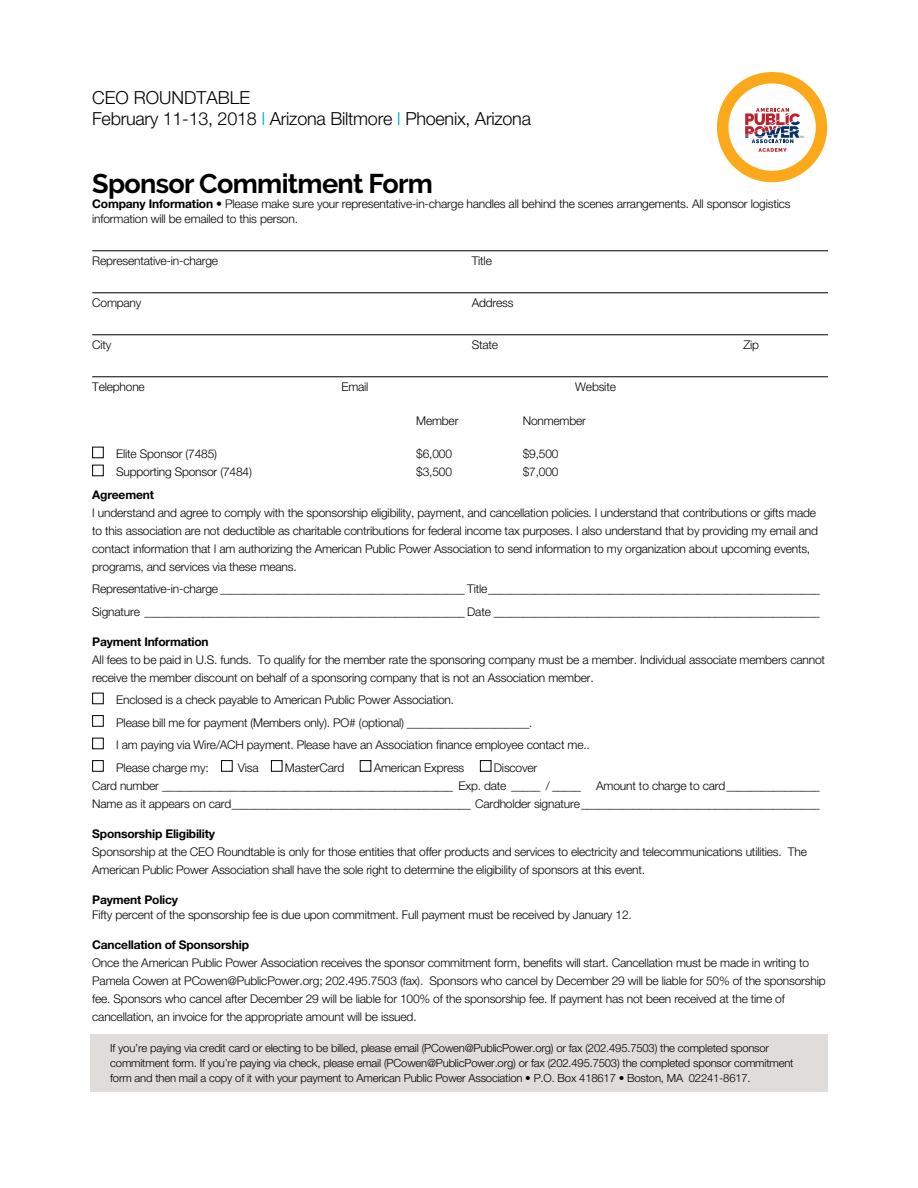
<style>
.page{position:relative;width:918px;height:1188px;background:#fff}
.page>*{position:absolute;margin:0;border:0;box-sizing:border-box;transform-origin:0 0}
.t1{font:700 27px "Raleway";letter-spacing:-.025em;color:#000}
.t2{font:300 18px/21px "Helvetica Neue";letter-spacing:-.015em;color:#000}
.t3{font:300 12px/18px "Helvetica Neue";letter-spacing:-.015em;color:#000}
.t4{font:700 12px "Helvetica Neue";letter-spacing:-.015em;color:#000}
.t5{font:300 11.25px/15px "Helvetica Neue";letter-spacing:-.015em;color:#000}
.s1{color:#00add2}
.s2{font-weight:700}
</style>
<div class="page">
<div style="left:90px;top:1034px;width:738px;height:58px;background:#e0dcd9"></div>
<hr style="left:92px;top:250px;width:736px;height:1px;background:#000">
<hr style="left:92px;top:292px;width:736px;height:1px;background:#000">
<hr style="left:92px;top:334px;width:736px;height:1px;background:#000">
<hr style="left:92px;top:376px;width:736px;height:1px;background:#000">
<div style="left:92px;top:447px;width:12px;height:11px;border:1px solid #000"></div>
<div style="left:92px;top:465px;width:12px;height:11px;border:1px solid #000"></div>
<div style="left:92px;top:693px;width:12px;height:11px;border:1px solid #000"></div>
<div style="left:92px;top:715px;width:12px;height:12px;border:1px solid #000"></div>
<div style="left:92px;top:738px;width:12px;height:11px;border:1px solid #000"></div>
<div style="left:92px;top:760px;width:12px;height:12px;border:1px solid #000"></div>
<div style="left:221px;top:760px;width:12px;height:12px;border:1px solid #000"></div>
<div style="left:271px;top:760px;width:11px;height:12px;border:1px solid #000"></div>
<div style="left:360px;top:760px;width:11px;height:12px;border:1px solid #000"></div>
<div style="left:480px;top:760px;width:11px;height:12px;border:1px solid #000"></div>
<svg style="left:717px;top:72px;width:110px;height:110px"></svg>
<h2 class="t2" style="left:92px;top:87px;width:440px">CEO ROUNDTABLE<br>February 11-13, 2018 <span class="s1">I</span> Arizona Biltmore <span class="s1">I</span> Phoenix, Arizona</h2>
<h1 class="t1" style="left:92px;top:168px;width:342px">Sponsor Commitment Form</h1>
<p class="t3" style="left:92px;top:196px;width:700px;line-height:15px"><span class="s2">Company Information •</span> Please make sure your representative-in-charge handles all behind the scenes arrangements. All sponsor logistics information will be emailed to this person.</p>
<p class="t3" style="left:92px;top:251px;width:127px">Representative-in-charge</p>
<p class="t3" style="left:472px;top:251px;width:22px">Title</p>
<p class="t3" style="left:92px;top:293px;width:51px">Company</p>
<p class="t3" style="left:472px;top:293px;width:43px">Address</p>
<p class="t3" style="left:92px;top:335px;width:21px">City</p>
<p class="t3" style="left:472px;top:335px;width:28px">State</p>
<p class="t3" style="left:743px;top:335px;width:17px">Zip</p>
<p class="t3" style="left:92px;top:377px;width:54px">Telephone</p>
<p class="t3" style="left:341px;top:377px;width:29px">Email</p>
<p class="t3" style="left:575px;top:377px;width:42px">Website</p>
<p class="t3" style="left:416px;top:412px;width:44px">Member</p>
<p class="t3" style="left:523px;top:412px;width:65px">Nonmember</p>
<p class="t3" style="left:116px;top:445px;width:102px">Elite Sponsor (7485)</p>
<p class="t3" style="left:416px;top:445px;width:37px">$6,000</p>
<p class="t3" style="left:523px;top:445px;width:37px">$9,500</p>
<p class="t3" style="left:116px;top:463px;width:137px">Supporting Sponsor (7484)</p>
<p class="t3" style="left:416px;top:463px;width:37px">$3,500</p>
<p class="t3" style="left:523px;top:463px;width:37px">$7,000</p>
<p class="t4" style="left:92px;top:487px;width:63px">Agreement</p>
<p class="t3" style="left:92px;top:503px;width:727px">I understand and agree to comply with the sponsorship eligibility, payment, and cancellation policies. I understand that contributions or gifts made to this association are not deductible as charitable contributions for federal income tax purposes. I also understand that by providing my email and contact information that I am authorizing the American Public Power Association to send information to my organization about upcoming events, programs, and services via these means.</p>
<p class="t3" style="left:92px;top:577px;width:729px;line-height:22.5px">Representative-in-charge __________________________________________ Title_________________________________________________________<br>Signature _______________________________________________________ Date ________________________________________________________</p>
<p class="t4" style="left:92px;top:634px;width:118px">Payment Information</p>
<p class="t3" style="left:92px;top:650px;width:734px">All fees to be paid in U.S. funds. To qualify for the member rate the sponsoring company must be a member. Individual associate members cannot receive the member discount on behalf of a sponsoring company that is not an Association member.</p>
<p class="t3" style="left:116px;top:688px;width:475px;line-height:22.5px">Enclosed is a check payable to American Public Power Association.<br>Please bill me for payment (Members only). PO# (optional) _____________________.<br>I am paying via Wire/ACH payment. Please have an Association finance employee contact me..<br>Please charge my:</p>
<p class="t3" style="left:238px;top:758px;width:22px">Visa</p>
<p class="t3" style="left:285px;top:758px;width:61px">MasterCard</p>
<p class="t3" style="left:374px;top:758px;width:92px">American Express</p>
<p class="t3" style="left:92px;top:758px;width:729px;text-indent:402px">Discover<br>Card number __________________________________________________ Exp. date _____ / _____ Amount to charge to card________________<br>Name as it appears on card_________________________________________ Cardholder signature_________________________________________</p>
<p class="t4" style="left:92px;top:826px;width:124px">Sponsorship Eligibility</p>
<p class="t3" style="left:92px;top:842px;width:716px">Sponsorship at the CEO Roundtable is only for those entities that offer products and services to electricity and telecommunications utilities. The<br>American Public Power Association shall have the sole right to determine the eligibility of sponsors at this event.</p>
<p class="t4" style="left:92px;top:892px;width:87px">Payment Policy</p>
<p class="t3" style="left:92px;top:905px;width:541px">Fifty percent of the sponsorship fee is due upon commitment. Full payment must be received by January 12.</p>
<p class="t4" style="left:92px;top:937px;width:158px">Cancellation of Sponsorship</p>
<p class="t3" style="left:92px;top:953px;width:735px">Once the American Public Power Association receives the sponsor commitment form, benefits will start. Cancellation must be made in writing to Pamela Cowen at PCowen@PublicPower.org; 202.495.7503 (fax). Sponsors who cancel by December 29 will be liable for 50% of the sponsorship fee. Sponsors who cancel after December 29 will be liable for 100% of the sponsorship fee. If payment has not been received at the time of cancellation, an invoice for the appropriate amount will be issued.</p>
<p class="t5" style="left:110px;top:1040px;width:685px">If you’re paying via credit card or electing to be billed, please email (PCowen@PublicPower.org) or fax (202.495.7503) the completed sponsor commitment form. If you’re paying via check, please email (PCowen@PublicPower.org) or fax (202.495.7503) the completed sponsor commitment form and then mail a copy of it with your payment to American Public Power Association • P.O. Box 418617 • Boston, MA 02241-8617.</p>
</div>
